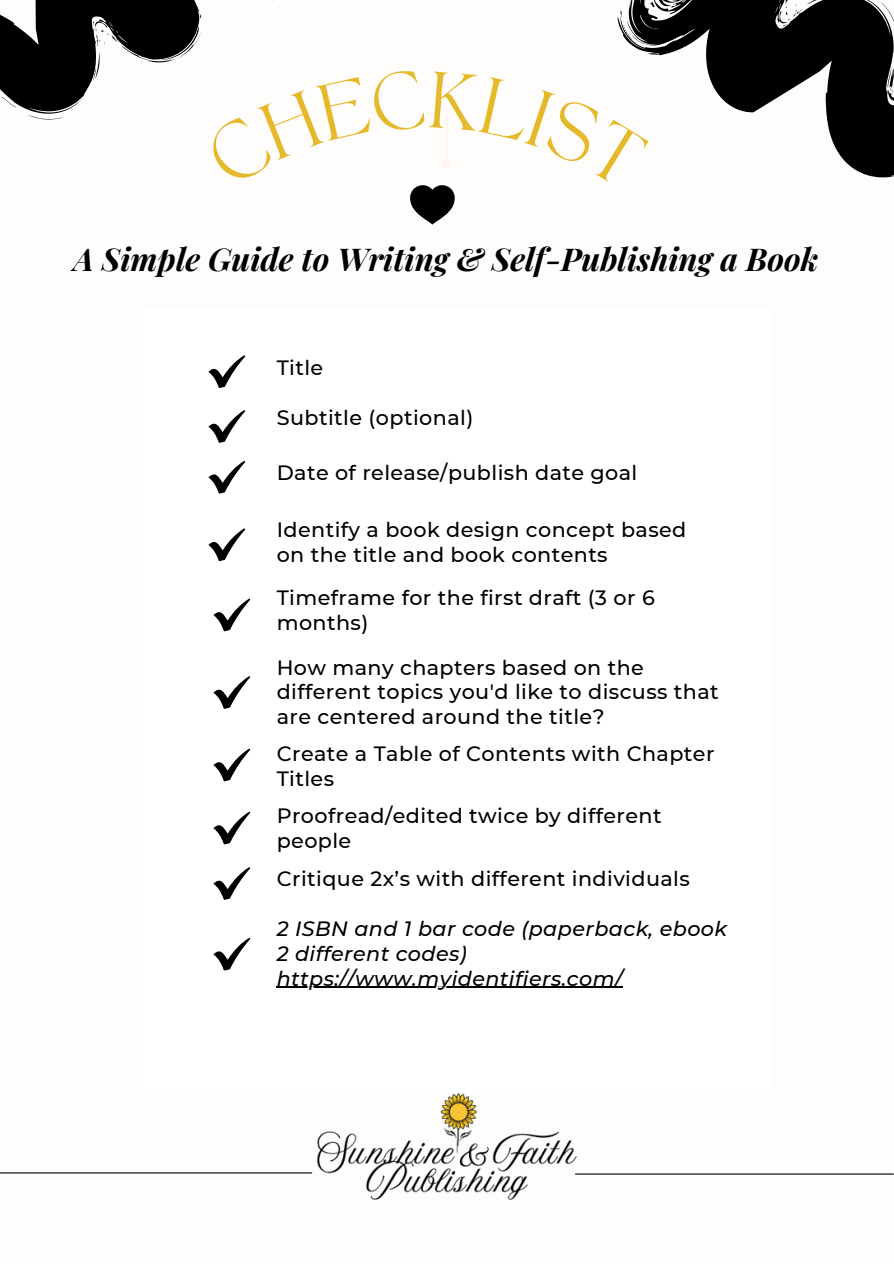
<style>
.page{position:relative;width:894px;height:1264px;background:#fff}
.page>*{position:absolute;margin:0;border:0;box-sizing:border-box;transform-origin:0 0}
.t1{font:italic 700 31.5px "Playfair Display";color:#000}
.t2{font:500 20.7px/24.8px "Montserrat";letter-spacing:.02em;color:#000}
.t3{font:italic 500 20.7px/24.8px "Montserrat";letter-spacing:.02em;color:#000}
</style>
<div class="page">
<svg style="left:208px;top:355px;width:37px;height:33px"></svg>
<svg style="left:208px;top:410px;width:37px;height:33px"></svg>
<svg style="left:208px;top:461px;width:37px;height:32px"></svg>
<svg style="left:213px;top:598px;width:37px;height:33px"></svg>
<svg style="left:213px;top:676px;width:37px;height:32px"></svg>
<hr style="left:575px;top:1173px;width:318px;height:1px;background:#000">
<hr style="left:0;top:1172px;width:311px;height:1px;background:#000">
<svg style="left:213px;top:748px;width:37px;height:33px"></svg>
<svg style="left:213px;top:811px;width:37px;height:33px"></svg>
<svg style="left:213px;top:867px;width:37px;height:32px"></svg>
<svg style="left:213px;top:938px;width:37px;height:32px"></svg>
<svg style="left:208px;top:528px;width:37px;height:33px"></svg>
<hr style="left:276px;top:986px;width:346px;height:2px;background:#000">
<svg style="left:617px;top:0;width:276px;height:178px;fill:#000"></svg>
<svg style="left:0;top:0;width:274px;height:120px"></svg>
<img style="left:302px;top:1093px;width:287px;height:108px">
<svg style="left:202px;top:69px;width:446px;height:155px"></svg>
<p class="t1" style="left:73px;top:236px;width:746px">A Simple Guide to Writing &amp; Self-Publishing a Book</p>
<p class="t2" style="left:276px;top:355px;width:48px">Title</p>
<p class="t2" style="left:276px;top:405px;width:198px">Subtitle (optional)</p>
<p class="t2" style="left:276px;top:460px;width:362px">Date of release/publish date goal</p>
<p class="t2" style="left:276px;top:517px;width:411px">Identify a book design concept based on the title and book contents</p>
<p class="t2" style="left:276px;top:585px;width:379px">Timeframe for the first draft (3 or 6 months)</p>
<p class="t2" style="left:276px;top:654px;width:443px">How many chapters based on the different topics you'd like to discuss that are centered around the title?</p>
<p class="t2" style="left:276px;top:741px;width:439px">Create a Table of Contents with Chapter<br>Titles</p>
<p class="t2" style="left:276px;top:803px;width:386px">Proofread/edited twice by different people</p>
<p class="t2" style="left:276px;top:866px;width:414px">Critique 2x’s with different individuals</p>
<p class="t3" style="left:276px;top:916px;width:451px">2 ISBN and 1 bar code (paperback, ebook<br>2 different codes)</p>
<p class="t3" style="left:276px;top:965px;width:347px">https://www.myidentifiers.com/</p>
</div>
